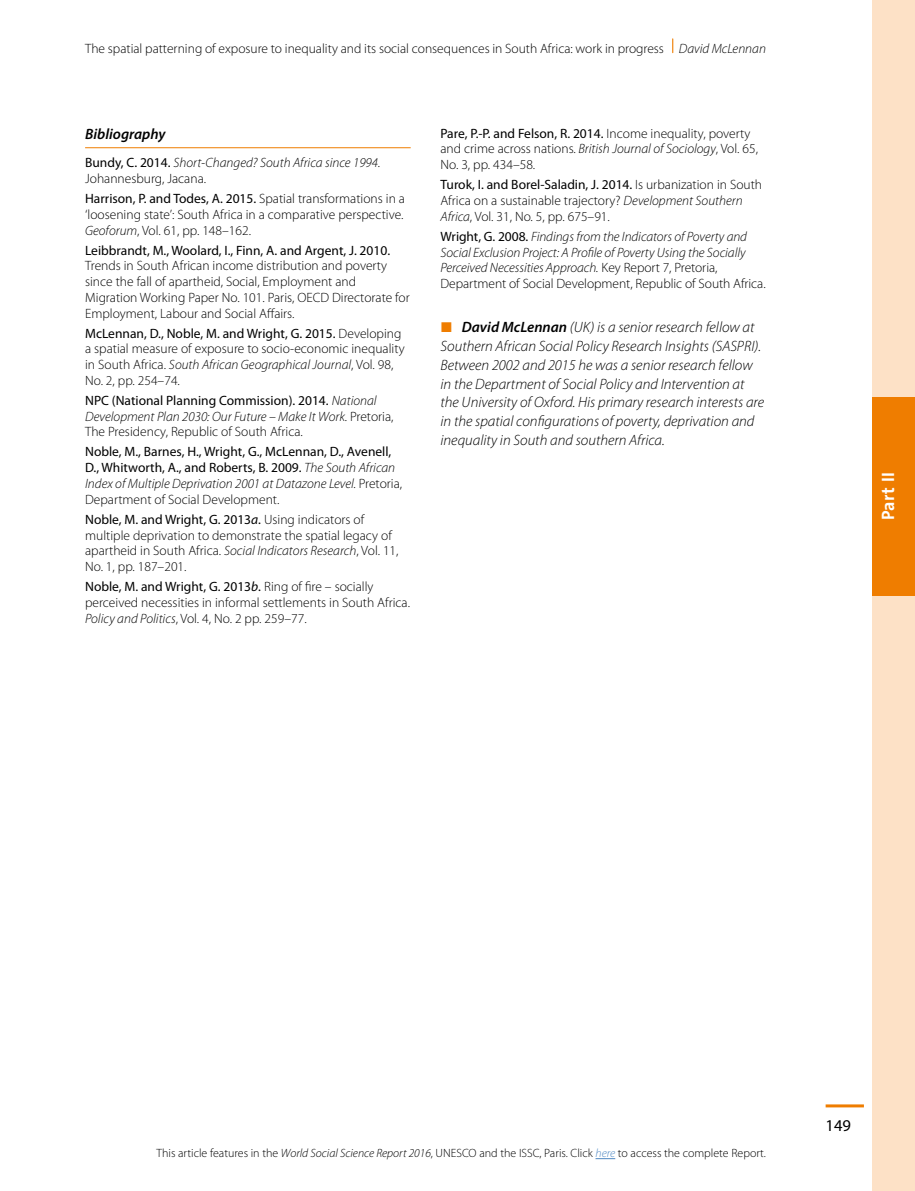
<style>
.page{position:relative;width:915px;height:1191px;background:#fff}
.page>*{position:absolute;margin:0;border:0;box-sizing:border-box;transform-origin:0 0}
.t1{font:700 18px "The Sans B7";letter-spacing:.03em;color:#fff}
.t2{font:16.5px "Myriad Pro";color:#000}
.t3{font:italic 300 15px/18.8px "Myriad Pro";color:#000}
.Biblio_titre{font:italic 600 15px "Myriad Pro";color:#000}
.Biblio_texte{font:300 13.5px/15.8px "Myriad Pro";color:#000}
.Biblio_texte-2{font:italic 300 13.5px/15.8px "Myriad Pro";letter-spacing:-.005em;color:#000}
.Biblio_texte-3{font:13.5px/15.8px "Myriad Pro";color:#000}
.t4{font:300 12px "Myriad Pro";color:#000}
.s1{font-style:italic}
.s2{font-weight:400;font-style:normal}
.s3{font-style:normal}
.s4{font-weight:400}
.s5{font-weight:300;font-style:italic}
.s6{font-weight:300}
.s7{font-weight:400;font-style:italic}
.s8{font-weight:600}
.s9{font-style:italic;color:#4f88c3}
</style>
<div class="page">
<svg style="left:672px;top:39px;width:1px;height:14px"></svg>
<hr style="left:825px;top:1104px;width:38px;height:3px;background:#ef7d00">
<div style="left:872px;top:0;width:42px;height:1191px;background:#fde1c6"></div>
<div style="left:872px;top:397px;width:42px;height:198px;background:#ef7d00"></div>
<hr style="left:85px;top:147px;width:325px;height:1px;background:#ef7d00">
<svg style="left:595px;top:1158px;width:20px;height:1px"></svg>
<p class="Biblio_texte" style="left:85px;top:41px;width:682px">The spatial patterning of exposure to inequality and its social consequences in South Africa: work in progress <span class="s1">David McLennan</span></p>
<p class="Biblio_titre" style="left:85px;top:126px;width:82px">Bibliography</p>
<p class="Biblio_texte-2" style="left:85px;top:155px;width:297px"><span class="s2">Bundy, C. 2014.</span> Short-Changed? South Africa since 1994.<br><span class="s3">Johannesburg, Jacana.</span></p>
<p class="Biblio_texte" style="left:85px;top:191px;width:321px;text-align:justify"><span class="s4">Harrison, P. and Todes, A. 2015.</span> Spatial transformations in a ‘loosening state’: South Africa in a comparative perspective.<br><span class="s1">Geoforum</span>, Vol. 61, pp. 148–162.</p>
<p class="Biblio_texte" style="left:85px;top:242px;width:326px"><span class="s4">Leibbrandt, M., Woolard, I., Finn, A. and Argent, J. 2010.<br></span>Trends in South African income distribution and poverty since the fall of apartheid, Social, Employment and Migration Working Paper No. 101. Paris, OECD Directorate for Employment, Labour and Social Affairs.</p>
<p class="Biblio_texte" style="left:85px;top:325px;width:321px"><span class="s4">McLennan, D., Noble, M. and Wright, G. 2015.</span> Developing a spatial measure of exposure to socio-economic inequality in South Africa. <span class="s1">South African Geographical Journal</span>, Vol. 98, No. 2, pp. 254–74.</p>
<p class="Biblio_texte-2" style="left:85px;top:393px;width:310px"><span class="s2">NPC (National Planning Commission). 2014.</span> National<br>Development Plan 2030: Our Future – Make It Work. <span class="s3">Pretoria,<br>The Presidency, Republic of South Africa.</span></p>
<p class="Biblio_texte-3" style="left:85px;top:444px;width:318px">Noble, M., Barnes, H., Wright, G., McLennan, D., Avenell, D., Whitworth, A., and Roberts, B. 2009. <span class="s5">The South African Index of Multiple Deprivation 2001 at Datazone Level.</span> <span class="s6">Pretoria, Department of Social Development.</span></p>
<p class="Biblio_texte" style="left:85px;top:511px;width:315px"><span class="s4">Noble, M. and Wright, G. 2013</span><span class="s7">a</span><span class="s4">.</span> Using indicators of multiple deprivation to demonstrate the spatial legacy of apartheid in South Africa. <span class="s1">Social Indicators Research</span>, Vol. 11, No. 1, pp. 187–201.</p>
<p class="Biblio_texte" style="left:85px;top:578px;width:326px"><span class="s4">Noble, M. and Wright, G. 2013</span><span class="s7">b</span><span class="s4">.</span> Ring of fire – socially perceived necessities in informal settlements in South Africa.<br><span class="s1">Policy and Politics</span>, Vol. 4, No. 2 pp. 259–77.</p>
<p class="Biblio_texte" style="left:440px;top:125px;width:319px"><span class="s4">Pare, P.-P. and Felson, R. 2014.</span> Income inequality, poverty and crime across nations. <span class="s1">British Journal of Sociology</span>, Vol. 65,<br>No. 3, pp. 434–58.</p>
<p class="Biblio_texte" style="left:440px;top:177px;width:323px"><span class="s4">Turok, I. and Borel-Saladin, J. 2014.</span> Is urbanization in South<br>Africa on a sustainable trajectory? <span class="s1">Development Southern<br>Africa</span>, Vol. 31, No. 5, pp. 675–91.</p>
<p class="Biblio_texte-2" style="left:440px;top:229px;width:326px"><span class="s2">Wright, G. 2008.</span> Findings from the Indicators of Poverty and Social Exclusion Project: A Profile of Poverty Using the Socially Perceived Necessities Approach. <span class="s3">Key Report 7, Pretoria, Department of Social Development, Republic of South Africa.</span></p>
<p class="t3" style="left:440px;top:318px;width:325px;text-indent:21px"><span class="s8">David McLennan</span> (UK) is a senior research fellow at Southern African Social Policy Research Insights (SASPRI).<br>Between 2002 and 2015 he was a senior research fellow in the Department of Social Policy and Intervention at the University of Oxford. His primary research interests are in the spatial configurations of poverty, deprivation and inequality in South and southern Africa.</p>
<h1 class="t1" style="left:878px;top:520px;width:50px;rotate:-90deg">Part II</h1>
<p class="t4" style="left:156px;top:1146px;width:610px">This article features in the <span class="s1">World Social Science Report 2016</span>, UNESCO and the ISSC, Paris. Click <span class="s9">here</span> to access the complete Report.</p>
<p class="t2" style="left:825px;top:1116px;width:27px">149</p>
</div>
